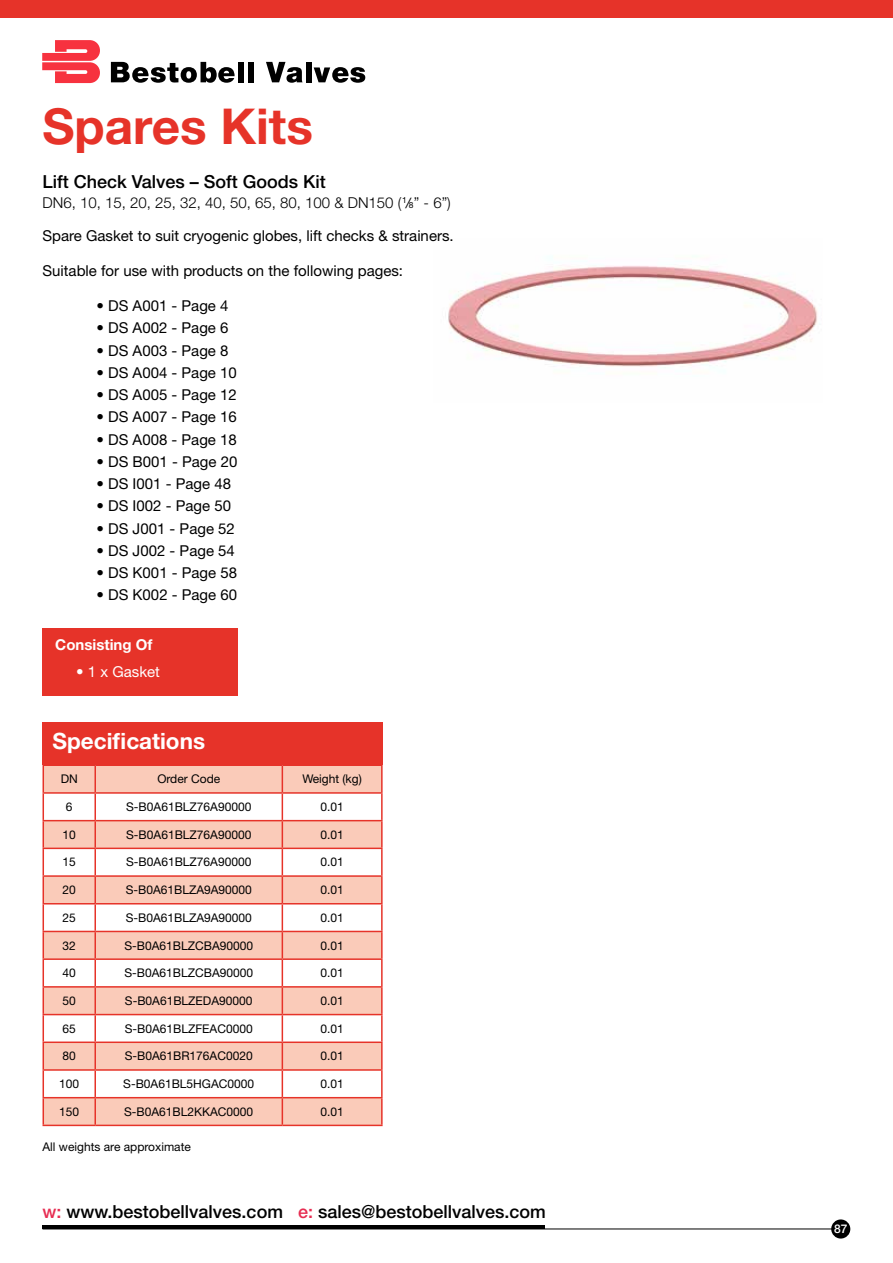
<style>
.page{position:relative;width:893px;height:1263px;background:#fff}
.page>*{position:absolute;margin:0;border:0;box-sizing:border-box;transform-origin:0 0}
.t1{font:700 49.5px "Helvetica Neue LT Std";color:#e63329}
.t2{font:700 22.5px "Helvetica Neue LT Std";color:#fff}
.t3{font:500 18px "Helvetica Neue LT Std";color:#000}
.t4{font:15px "Helvetica Neue LT Std";color:#000}
.t5{font:300 15px "Helvetica Neue LT Std";color:#000}
.t6{font:700 15px "Helvetica Neue LT Std";color:#fff}
.t7{font:15px "Helvetica Neue LT Std";color:#fff}
.t8{font:12px "Helvetica Neue LT Std";color:#000}
.t9{font:500 12px "Helvetica Neue LT Std";color:#fff}
.t10{font:8.4px "Helvetica Neue LT Std";color:#000}
.s1{font-size:14.1px}
.s2{color:#e72d52}
</style>
<div class="page">
<div style="left:831px;top:1219px;width:19px;height:19px;background:#000;border-radius:50%"></div>
<hr style="left:43px;top:1228px;width:798px;height:1px;background:#000">
<hr style="left:43px;top:1225px;width:502px;height:4px;background:#000">
<svg style="left:42px;top:40px;width:58px;height:43px"></svg>
<svg style="left:111px;top:62px;width:124px;height:21px"></svg>
<div style="left:238px;top:62px;width:6px;height:20px;background:#000"></div>
<div style="left:248px;top:62px;width:5px;height:20px;background:#000"></div>
<svg style="left:266px;top:62px;width:37px;height:21px"></svg>
<div style="left:306px;top:62px;width:5px;height:20px;background:#000"></div>
<svg style="left:314px;top:67px;width:51px;height:16px"></svg>
<img style="left:448px;top:265px;width:370px;height:103px">
<div style="left:43px;top:628px;width:195px;height:67px;background:#e63329"></div>
<svg style="left:44px;top:766px;width:337px;height:359px;fill:#facbb9"></svg>
<hr style="left:43px;top:764px;width:52px;height:2px;background:#e63329">
<hr style="left:95px;top:764px;width:187px;height:2px;background:#e63329">
<hr style="left:94px;top:766px;width:2px;height:26px;background:#e63329">
<hr style="left:282px;top:764px;width:101px;height:2px;background:#e63329">
<hr style="left:381px;top:766px;width:2px;height:26px;background:#e63329">
<hr style="left:43px;top:792px;width:52px;height:2px;background:#e63329">
<hr style="left:95px;top:792px;width:187px;height:2px;background:#e63329">
<hr style="left:94px;top:794px;width:2px;height:26px;background:#e63329">
<hr style="left:282px;top:792px;width:101px;height:2px;background:#e63329">
<hr style="left:381px;top:794px;width:2px;height:26px;background:#e63329">
<hr style="left:43px;top:820px;width:52px;height:1px;background:#e63329">
<hr style="left:95px;top:820px;width:187px;height:1px;background:#e63329">
<hr style="left:94px;top:821px;width:2px;height:26px;background:#e63329">
<hr style="left:282px;top:820px;width:101px;height:1px;background:#e63329">
<hr style="left:381px;top:821px;width:2px;height:26px;background:#e63329">
<hr style="left:43px;top:847px;width:52px;height:2px;background:#e63329">
<hr style="left:95px;top:847px;width:187px;height:2px;background:#e63329">
<hr style="left:94px;top:849px;width:2px;height:26px;background:#e63329">
<hr style="left:282px;top:847px;width:101px;height:2px;background:#e63329">
<hr style="left:381px;top:849px;width:2px;height:26px;background:#e63329">
<hr style="left:43px;top:875px;width:52px;height:2px;background:#e63329">
<hr style="left:95px;top:875px;width:187px;height:2px;background:#e63329">
<hr style="left:94px;top:877px;width:2px;height:26px;background:#e63329">
<hr style="left:282px;top:875px;width:101px;height:2px;background:#e63329">
<hr style="left:381px;top:877px;width:2px;height:26px;background:#e63329">
<hr style="left:43px;top:903px;width:52px;height:1px;background:#e63329">
<hr style="left:95px;top:903px;width:187px;height:1px;background:#e63329">
<hr style="left:94px;top:904px;width:2px;height:27px;background:#e63329">
<hr style="left:282px;top:903px;width:101px;height:1px;background:#e63329">
<hr style="left:381px;top:904px;width:2px;height:27px;background:#e63329">
<hr style="left:43px;top:931px;width:52px;height:1px;background:#e63329">
<hr style="left:95px;top:931px;width:187px;height:1px;background:#e63329">
<hr style="left:94px;top:932px;width:2px;height:26px;background:#e63329">
<hr style="left:282px;top:931px;width:101px;height:1px;background:#e63329">
<hr style="left:381px;top:932px;width:2px;height:26px;background:#e63329">
<hr style="left:43px;top:958px;width:52px;height:2px;background:#e63329">
<hr style="left:95px;top:958px;width:187px;height:2px;background:#e63329">
<hr style="left:94px;top:960px;width:2px;height:26px;background:#e63329">
<hr style="left:282px;top:958px;width:101px;height:2px;background:#e63329">
<hr style="left:381px;top:960px;width:2px;height:26px;background:#e63329">
<hr style="left:43px;top:986px;width:52px;height:2px;background:#e63329">
<hr style="left:95px;top:986px;width:187px;height:2px;background:#e63329">
<hr style="left:94px;top:988px;width:2px;height:26px;background:#e63329">
<hr style="left:282px;top:986px;width:101px;height:2px;background:#e63329">
<hr style="left:381px;top:988px;width:2px;height:26px;background:#e63329">
<hr style="left:43px;top:1014px;width:52px;height:1px;background:#e63329">
<hr style="left:95px;top:1014px;width:187px;height:1px;background:#e63329">
<hr style="left:94px;top:1015px;width:2px;height:26px;background:#e63329">
<hr style="left:282px;top:1014px;width:101px;height:1px;background:#e63329">
<hr style="left:381px;top:1015px;width:2px;height:26px;background:#e63329">
<hr style="left:43px;top:1041px;width:52px;height:2px;background:#e63329">
<hr style="left:95px;top:1041px;width:187px;height:2px;background:#e63329">
<hr style="left:94px;top:1043px;width:2px;height:26px;background:#e63329">
<hr style="left:282px;top:1041px;width:101px;height:2px;background:#e63329">
<hr style="left:381px;top:1043px;width:2px;height:26px;background:#e63329">
<hr style="left:43px;top:1069px;width:52px;height:2px;background:#e63329">
<hr style="left:95px;top:1069px;width:187px;height:2px;background:#e63329">
<hr style="left:94px;top:1071px;width:2px;height:26px;background:#e63329">
<hr style="left:282px;top:1069px;width:101px;height:2px;background:#e63329">
<hr style="left:381px;top:1071px;width:2px;height:26px;background:#e63329">
<hr style="left:43px;top:1097px;width:52px;height:1px;background:#e63329">
<svg style="left:43px;top:766px;width:1px;height:359px"></svg>
<hr style="left:95px;top:1097px;width:187px;height:1px;background:#e63329">
<hr style="left:94px;top:1098px;width:2px;height:27px;background:#e63329">
<hr style="left:282px;top:1097px;width:101px;height:1px;background:#e63329">
<svg style="left:282px;top:766px;width:1px;height:359px"></svg>
<hr style="left:381px;top:1098px;width:2px;height:27px;background:#e63329">
<hr style="left:43px;top:1125px;width:52px;height:1px;background:#e63329">
<hr style="left:95px;top:1125px;width:187px;height:1px;background:#e63329">
<hr style="left:282px;top:1125px;width:101px;height:1px;background:#e63329">
<div style="left:43px;top:722px;width:340px;height:43px;background:#e63329"></div>
<div style="left:0;top:0;width:893px;height:17px;background:#e63329"></div>
<h1 class="t1" style="left:43px;top:96px;width:272px">Spares Kits</h1>
<h3 class="t3" style="left:43px;top:170px;width:285px">Lift Check Valves – Soft Goods Kit</h3>
<p class="t5" style="left:43px;top:193px;width:410px">DN6, 10, 15, 20, 25, 32, 40, 50, 65, 80, 100 &amp; DN150 ( ” - 6”)</p>
<p class="t4" style="left:43px;top:227px;width:413px">Spare Gasket to suit cryogenic globes, lift checks &amp; strainers.</p>
<p class="t4" style="left:43px;top:262px;width:362px">Suitable for use with products on the following pages:</p>
<p class="t4" style="left:97px;top:297px;width:133px">• DS A001 - Page 4</p>
<p class="t4" style="left:97px;top:319px;width:133px">• DS A002 - Page 6</p>
<p class="t4" style="left:97px;top:341px;width:133px">• DS A003 - Page 8</p>
<p class="t4" style="left:97px;top:364px;width:142px">• DS A004 - Page 10</p>
<p class="t4" style="left:97px;top:386px;width:142px">• DS A005 - Page 12</p>
<p class="t4" style="left:97px;top:408px;width:142px">• DS A007 - Page 16</p>
<p class="t4" style="left:97px;top:430px;width:142px">• DS A008 - Page 18</p>
<p class="t4" style="left:97px;top:453px;width:142px">• DS B001 - Page 20</p>
<p class="t4" style="left:97px;top:475px;width:136px">• DS I001 - Page 48</p>
<p class="t4" style="left:97px;top:497px;width:136px">• DS I002 - Page 50</p>
<p class="t4" style="left:97px;top:519px;width:140px">• DS J001 - Page 52</p>
<p class="t4" style="left:97px;top:542px;width:140px">• DS J002 - Page 54</p>
<p class="t4" style="left:97px;top:564px;width:142px">• DS K001 - Page 58</p>
<p class="t4" style="left:97px;top:586px;width:142px">• DS K002 - Page 60</p>
<p class="t10" style="left:402px;top:197px;width:13px">1<span class="s1">/</span>8</p>
<p class="t6" style="left:55px;top:636px;width:99px">Consisting Of</p>
<p class="t7" style="left:76px;top:662px;width:85px">• 1 x Gasket</p>
<h2 class="t2" style="left:53px;top:727px;width:154px">Specifications</h2>
<p class="t8" style="left:61px;top:772px;width:19px">DN</p>
<p class="t8" style="left:157px;top:772px;width:64px">Order Code</p>
<p class="t8" style="left:302px;top:772px;width:61px">Weight (kg)</p>
<p class="t8" style="left:66px;top:800px;width:8px">6</p>
<p class="t8" style="left:126px;top:800px;width:127px">S-B0A61BLZ76A90000</p>
<p class="t8" style="left:320px;top:800px;width:25px">0.01</p>
<p class="t8" style="left:63px;top:827px;width:15px">10</p>
<p class="t8" style="left:126px;top:827px;width:127px">S-B0A61BLZ76A90000</p>
<p class="t8" style="left:320px;top:827px;width:25px">0.01</p>
<p class="t8" style="left:63px;top:855px;width:15px">15</p>
<p class="t8" style="left:126px;top:855px;width:127px">S-B0A61BLZ76A90000</p>
<p class="t8" style="left:320px;top:855px;width:25px">0.01</p>
<p class="t8" style="left:63px;top:883px;width:15px">20</p>
<p class="t8" style="left:126px;top:883px;width:128px">S-B0A61BLZA9A90000</p>
<p class="t8" style="left:320px;top:883px;width:25px">0.01</p>
<p class="t8" style="left:63px;top:910px;width:15px">25</p>
<p class="t8" style="left:126px;top:910px;width:128px">S-B0A61BLZA9A90000</p>
<p class="t8" style="left:320px;top:910px;width:25px">0.01</p>
<p class="t8" style="left:63px;top:938px;width:15px">32</p>
<p class="t8" style="left:124px;top:938px;width:130px">S-B0A61BLZCBA90000</p>
<p class="t8" style="left:320px;top:938px;width:25px">0.01</p>
<p class="t8" style="left:63px;top:966px;width:15px">40</p>
<p class="t8" style="left:124px;top:966px;width:130px">S-B0A61BLZCBA90000</p>
<p class="t8" style="left:320px;top:966px;width:25px">0.01</p>
<p class="t8" style="left:63px;top:993px;width:15px">50</p>
<p class="t8" style="left:125px;top:993px;width:129px">S-B0A61BLZEDA90000</p>
<p class="t8" style="left:320px;top:993px;width:25px">0.01</p>
<p class="t8" style="left:63px;top:1021px;width:15px">65</p>
<p class="t8" style="left:125px;top:1021px;width:130px">S-B0A61BLZFEAC0000</p>
<p class="t8" style="left:320px;top:1021px;width:25px">0.01</p>
<p class="t8" style="left:63px;top:1049px;width:15px">80</p>
<p class="t8" style="left:125px;top:1049px;width:130px">S-B0A61BR176AC0020</p>
<p class="t8" style="left:320px;top:1049px;width:25px">0.01</p>
<p class="t8" style="left:59px;top:1077px;width:22px">100</p>
<p class="t8" style="left:123px;top:1077px;width:132px">S-B0A61BL5HGAC0000</p>
<p class="t8" style="left:320px;top:1077px;width:25px">0.01</p>
<p class="t8" style="left:59px;top:1104px;width:22px">150</p>
<p class="t8" style="left:124px;top:1104px;width:131px">S-B0A61BL2KKAC0000</p>
<p class="t8" style="left:320px;top:1104px;width:25px">0.01</p>
<p class="t8" style="left:43px;top:1139px;width:150px">All weights are approximate</p>
<h3 class="t3" style="left:43px;top:1201px;width:505px"><span class="s2">w:</span> www.bestobellvalves.com <span class="s2">e:</span> sales@bestobellvalves.com</h3>
<p class="t9" style="left:834px;top:1221px;width:15px">87</p>
</div>
